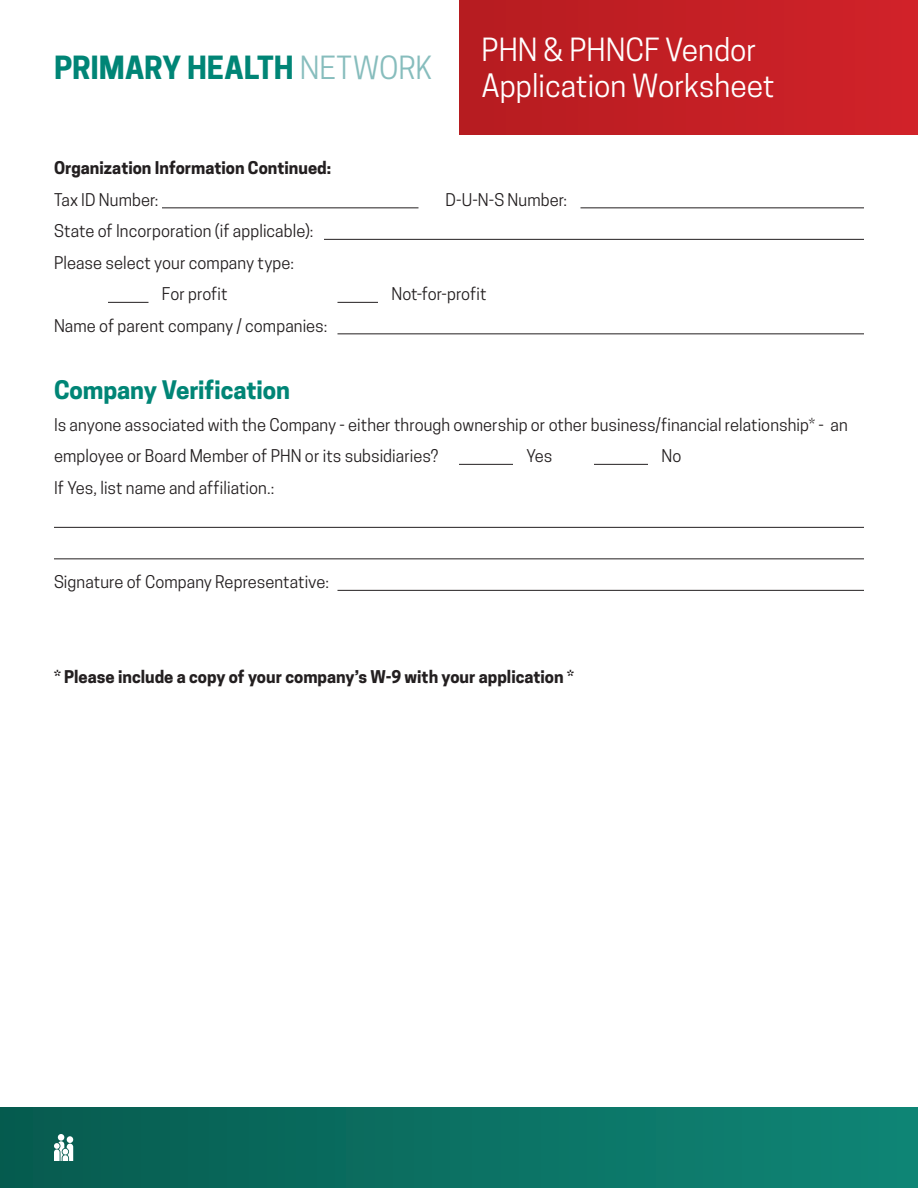
<style>
.page{position:relative;width:918px;height:1188px;background:#fff}
.page>*{position:absolute;margin:0;border:0;box-sizing:border-box;transform-origin:0 0}
.t1{font:30px/36px "Cooper Hewitt";color:#fff}
.t2{font:700 30px "Cooper Hewitt";letter-spacing:-.005em;color:#008576}
.t3{font:700 24px "Cooper Hewitt";letter-spacing:-.005em;color:#008576}
.t4{font:16.5px/31.5px "Cooper Hewitt";letter-spacing:.005em;color:#231f20}
.t5{font:700 16.5px "Cooper Hewitt";color:#231f20}
.s1{font-weight:400;color:#87bdbd}
</style>
<div class="page">
<div style="left:459px;top:0;width:459px;height:135px;background:linear-gradient(to right,#b51c20,#d12229)"></div>
<div style="left:0;top:1107px;width:918px;height:81px;background:linear-gradient(to right,#075b4f,#0f8676)"></div>
<div style="left:67px;top:1136px;width:6px;height:7px;background:#fff;border-radius:50%"></div>
<div style="left:58px;top:1134px;width:6px;height:7px;background:#fff;border-radius:50%"></div>
<svg style="left:54px;top:1141px;width:19px;height:20px"></svg>
<hr style="left:162px;top:208px;width:256px;height:1px;background:#231f20">
<hr style="left:580px;top:208px;width:284px;height:1px;background:#231f20">
<hr style="left:324px;top:239px;width:540px;height:1px;background:#231f20">
<hr style="left:108px;top:302px;width:40px;height:1px;background:#231f20">
<hr style="left:338px;top:302px;width:40px;height:1px;background:#231f20">
<hr style="left:338px;top:334px;width:526px;height:1px;background:#231f20">
<hr style="left:459px;top:464px;width:54px;height:1px;background:#231f20">
<hr style="left:594px;top:464px;width:54px;height:1px;background:#231f20">
<hr style="left:54px;top:527px;width:810px;height:1px;background:#231f20">
<hr style="left:54px;top:559px;width:810px;height:1px;background:#231f20">
<hr style="left:338px;top:590px;width:526px;height:1px;background:#231f20">
<h1 class="t2" style="left:54px;top:50px;width:380px">PRIMARY HEALTH <span class="s1">NETWORK</span></h1>
<p class="t1" style="left:482px;top:32px;width:295px">PHN &amp; PHNCF Vendor<br>Application Worksheet</p>
<p class="t5" style="left:54px;top:158px;width:279px">Organization Information Continued:</p>
<p class="t4" style="left:54px;top:184px;width:106px">Tax ID Number:</p>
<p class="t4" style="left:445px;top:184px;width:123px">D-U-N-S Number:</p>
<p class="t4" style="left:54px;top:215px;width:261px">State of Incorporation (if applicable):</p>
<p class="t4" style="left:54px;top:247px;width:242px">Please select your company type:</p>
<p class="t4" style="left:162px;top:278px;width:67px">For profit</p>
<p class="t4" style="left:392px;top:278px;width:97px">Not-for-profit</p>
<p class="t4" style="left:54px;top:310px;width:275px">Name of parent company / companies:</p>
<p class="t3" style="left:54px;top:376px;width:237px">Company Verification</p>
<p class="t4" style="left:54px;top:409px;width:795px">Is anyone associated with the Company - either through ownership or other business/financial relationship* - an employee or Board Member of PHN or its subsidiaries?</p>
<p class="t4" style="left:526px;top:440px;width:28px">Yes</p>
<p class="t4" style="left:661px;top:440px;width:21px">No</p>
<p class="t4" style="left:54px;top:472px;width:222px">If Yes, list name and affiliation.:</p>
<p class="t4" style="left:54px;top:566px;width:277px">Signature of Company Representative:</p>
<p class="t5" style="left:54px;top:667px;width:521px">* Please include a copy of your company’s W-9 with your application *</p>
</div>
